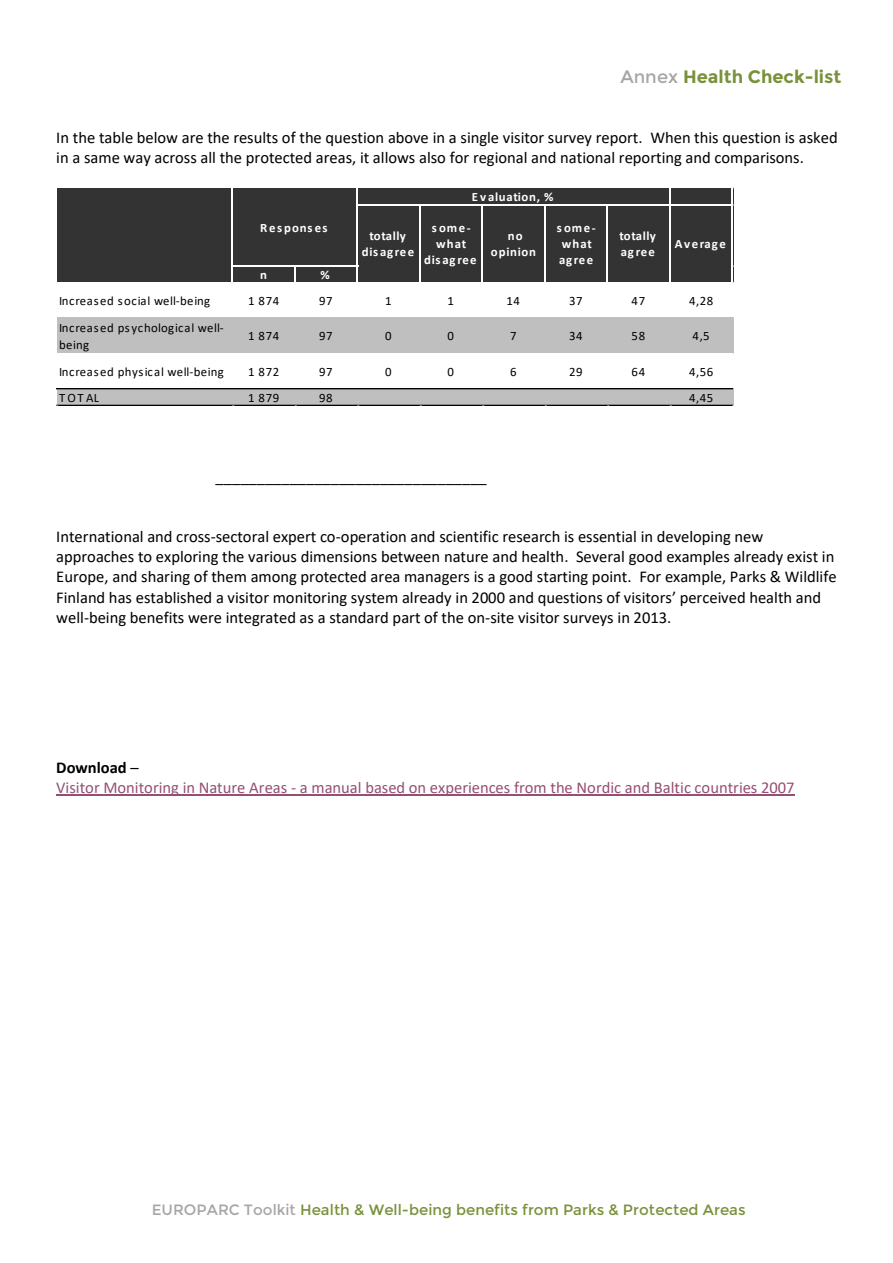
<style>
.page{position:relative;width:893px;height:1263px;background:#fff}
.page>*{position:absolute;margin:0;border:0;box-sizing:border-box;transform-origin:0 0}
.t1{font:700 18px "Montserrat";color:#78913a}
.t2{font:16.5px/20.1px "Calibri";color:#000}
.t3{font:16.5px/20.1px "Calibri";color:#954f72}
.t4{font:15px "Montserrat";color:#78913a}
.t5{font:12.75px/16.4px "Calibri";letter-spacing:.045em;color:#000}
.t6{font:700 12.75px/16.4px "Calibri";letter-spacing:.07em;color:#fff;text-align:center}
.t7{font:700 12.75px/16.4px "Calibri";letter-spacing:.045em;color:#fff}
.t8{font:700 12.75px "Calibri";letter-spacing:.105em;color:#fff}
.t9{font:700 12.75px "Calibri";letter-spacing:.11em;color:#fff}
.s1{font-weight:400;color:#a6a6a6}
.s2{font-weight:700;color:#000}
.s3{color:#000}
.s4{color:#a6a6a6}
</style>
<div class="page">
<hr style="left:56px;top:795px;width:739px;height:1px;background:#954f72">
<div style="left:57px;top:188px;width:676px;height:95px;background:#333"></div>
<div style="left:57px;top:282px;width:676px;height:36px;background:#fff"></div>
<div style="left:57px;top:317px;width:676px;height:37px;background:#bfbfbf"></div>
<div style="left:57px;top:353px;width:676px;height:36px;background:#fff"></div>
<div style="left:57px;top:388px;width:614px;height:18px;background:#bfbfbf"></div>
<div style="left:670px;top:388px;width:63px;height:18px;background:#bfbfbf"></div>
<hr style="left:358px;top:204px;width:375px;height:1px;background:#fff">
<hr style="left:233px;top:265px;width:125px;height:1px;background:#fff">
<hr style="left:232px;top:188px;width:1px;height:95px;background:#fff">
<svg style="left:294px;top:266px;width:2px;height:16px"></svg>
<hr style="left:357px;top:188px;width:1px;height:95px;background:#fff">
<hr style="left:419px;top:205px;width:2px;height:78px;background:#fff">
<hr style="left:482px;top:205px;width:1px;height:78px;background:#fff">
<hr style="left:544px;top:205px;width:2px;height:78px;background:#fff">
<hr style="left:607px;top:205px;width:1px;height:78px;background:#fff">
<hr style="left:669px;top:188px;width:2px;height:95px;background:#fff">
<hr style="left:732px;top:188px;width:1px;height:95px;background:#fff">
<hr style="left:56px;top:388px;width:677px;height:1px;background:#000">
<hr style="left:56px;top:405px;width:677px;height:1px;background:#000">
<p class="t1" style="left:620px;top:66px;width:223px"><span class="s1">Annex</span> Health Check-list</p>
<p class="t2" style="left:56px;top:127px;width:783px">In the table below are the results of the question above in a single visitor survey report. When this question is asked in a same way across all the protected areas, it allows also for regional and national reporting and comparisons.</p>
<p class="t8" style="left:260px;top:218px;width:69px">Responses</p>
<p class="t6" style="left:260px;top:267px;width:8px">n</p>
<p class="t6" style="left:320px;top:267px;width:11px">%</p>
<p class="t6" style="left:472px;top:188px;width:83px">E valuation, %</p>
<p class="t6" style="left:362px;top:227px;width:54px">totally disagree</p>
<p class="t6" style="left:424px;top:219px;width:54px">some&shy;what disagree</p>
<p class="t6" style="left:491px;top:227px;width:47px">no opinion</p>
<p class="t6" style="left:557px;top:219px;width:40px;text-align:left">some&shy;what agree</p>
<p class="t7" style="left:619px;top:227px;width:38px">totally agree</p>
<p class="t9" style="left:675px;top:235px;width:53px">Average</p>
<p class="t5" style="left:59px;top:292px;width:153px">Increased social well-being</p>
<p class="t5" style="left:248px;top:292px;width:33px">1 874</p>
<p class="t5" style="left:319px;top:292px;width:15px">97</p>
<p class="t5" style="left:385px;top:292px;width:8px">1</p>
<p class="t5" style="left:448px;top:292px;width:8px">1</p>
<p class="t5" style="left:507px;top:292px;width:15px">14</p>
<p class="t5" style="left:569px;top:292px;width:15px">37</p>
<p class="t5" style="left:632px;top:292px;width:15px">47</p>
<p class="t5" style="left:689px;top:292px;width:26px">4,28</p>
<p class="t5" style="left:59px;top:320px;width:166px">Increased psychological well&shy;being</p>
<p class="t5" style="left:248px;top:327px;width:33px">1 874</p>
<p class="t5" style="left:319px;top:327px;width:15px">97</p>
<p class="t5" style="left:385px;top:327px;width:8px">0</p>
<p class="t5" style="left:448px;top:327px;width:8px">0</p>
<p class="t5" style="left:510px;top:327px;width:8px">7</p>
<p class="t5" style="left:569px;top:327px;width:15px">34</p>
<p class="t5" style="left:632px;top:327px;width:15px">58</p>
<p class="t5" style="left:693px;top:327px;width:19px">4,5</p>
<p class="t5" style="left:59px;top:363px;width:166px">Increased physical well-being</p>
<p class="t5" style="left:248px;top:363px;width:33px">1 872</p>
<p class="t5" style="left:319px;top:363px;width:15px">97</p>
<p class="t5" style="left:385px;top:363px;width:8px">0</p>
<p class="t5" style="left:448px;top:363px;width:8px">0</p>
<p class="t5" style="left:510px;top:363px;width:8px">6</p>
<p class="t5" style="left:569px;top:363px;width:15px">29</p>
<p class="t5" style="left:632px;top:363px;width:15px">64</p>
<p class="t5" style="left:689px;top:363px;width:26px">4,56</p>
<p class="t5" style="left:59px;top:389px;width:42px">TOTAL</p>
<p class="t5" style="left:248px;top:389px;width:33px">1 879</p>
<p class="t5" style="left:319px;top:389px;width:15px">98</p>
<p class="t5" style="left:689px;top:389px;width:26px">4,45</p>
<p class="t2" style="left:216px;top:466px;width:273px">_________________________________</p>
<p class="t2" style="left:56px;top:526px;width:782px">International and cross-sectoral expert co-operation and scientific research is essential in developing new approaches to exploring the various dimensions between nature and health. Several good examples already exist in Europe, and sharing of them among protected area managers is a good starting point. For example, Parks &amp; Wildlife Finland has established a visitor monitoring system already in 2000 and questions of visitors’ perceived health and well-being benefits were integrated as a standard part of the on-site visitor surveys in 2013.</p>
<p class="t3" style="left:56px;top:757px;width:740px"><span class="s2">Download</span> <span class="s3">–<br></span>Visitor Monitoring in Nature Areas - a manual based on experiences from the Nordic and Baltic countries 2007</p>
<p class="t4" style="left:152px;top:1201px;width:595px"><span class="s4">EUROPARC Toolkit</span> Health &amp; Well-being benefits from Parks &amp; Protected Areas</p>
</div>
